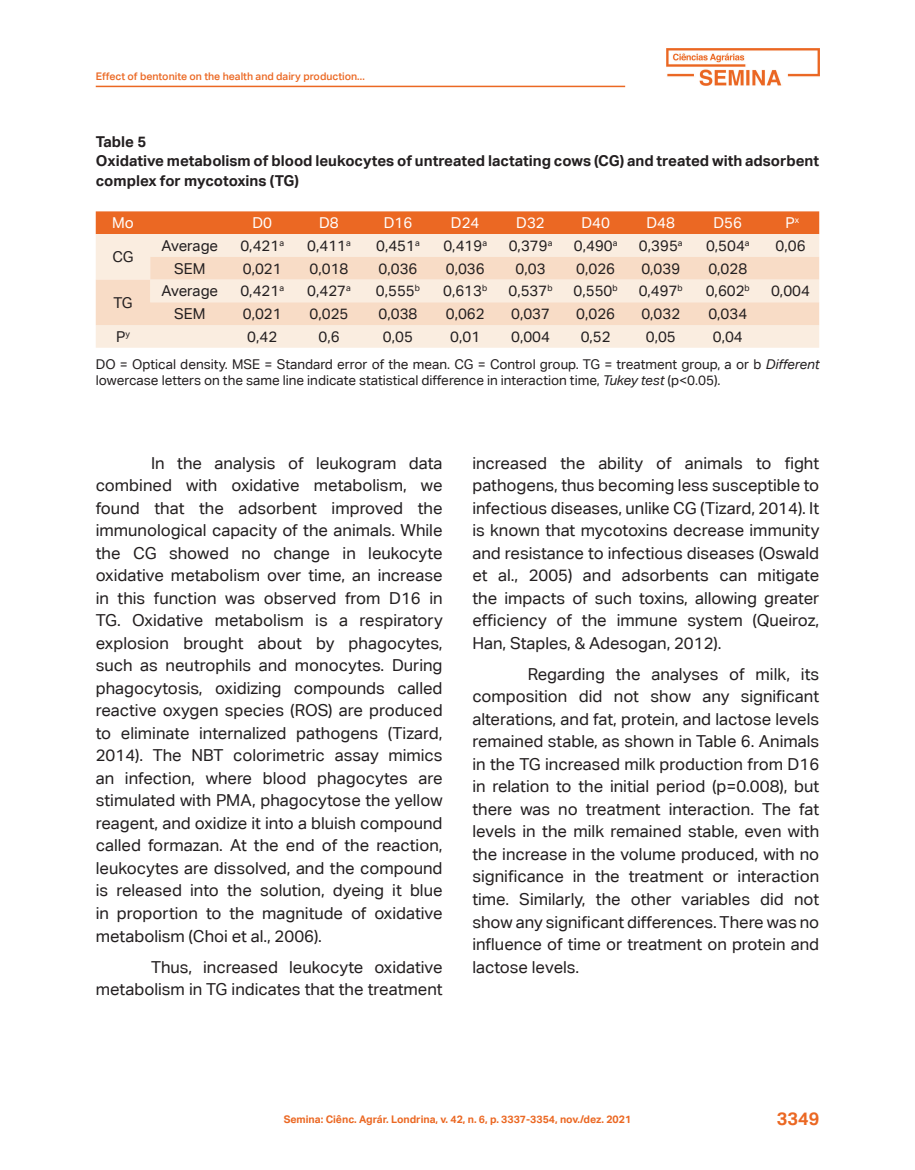
<style>
.page{position:relative;width:915px;height:1170px;background:#fff}
.page>*{position:absolute;margin:0;border:0;box-sizing:border-box;transform-origin:0 0}
.t1{font:700 18px "Aktiv Grotesk Corp";color:#eb6823}
.corpo_do_texto{font:16.5px/22.5px "Aktiv Grotesk Corp";color:#231f20;text-align:justify}
.texto_tabela{font:15px "Aktiv Grotesk Corp";color:#231f20}
.título_Tabela{font:700 15px/19.5px "Aktiv Grotesk Corp";color:#231f20}
.texto_tabela-2{font:15px "Aktiv Grotesk Corp";color:#fff}
.legenda_de_tabela{font:13.5px/16.5px "Aktiv Grotesk Corp";color:#231f20}
.t2{font:700 10.5px "Aktiv Grotesk Corp";color:#eb6823}
.t3{font:500 10.5px "Aktiv Grotesk Corp";color:#eb6823}
.s1{font-style:italic}
</style>
<div class="page">
<hr style="left:96px;top:86px;width:529px;height:1px;background:#eb6823">
<img style="left:666px;top:48px;width:152px;height:37px">
<div style="left:96px;top:211px;width:723px;height:23px;background:#eb6823"></div>
<div style="left:96px;top:234px;width:723px;height:114px;background:#faede0"></div>
<svg style="left:96px;top:257px;width:723px;height:68px;background:#f8e1ce"></svg>
<p class="t3" style="left:96px;top:69px;width:270px">Effect of bentonite on the health and dairy production...</p>
<p class="título_Tabela" style="left:96px;top:131px;width:52px">Table 5</p>
<p class="título_Tabela" style="left:96px;top:151px;width:724px">Oxidative metabolism of blood leukocytes of untreated lactating cows (CG) and treated with adsorbent complex for mycotoxins (TG)</p>
<p class="texto_tabela-2" style="left:112px;top:214px;width:23px">Mo</p>
<p class="texto_tabela-2" style="left:252px;top:214px;width:21px">D0</p>
<p class="texto_tabela-2" style="left:319px;top:214px;width:21px">D8</p>
<p class="texto_tabela-2" style="left:383px;top:214px;width:30px">D16</p>
<p class="texto_tabela-2" style="left:451px;top:214px;width:30px">D24</p>
<p class="texto_tabela-2" style="left:516px;top:214px;width:30px">D32</p>
<p class="texto_tabela-2" style="left:581px;top:214px;width:30px">D40</p>
<p class="texto_tabela-2" style="left:646px;top:214px;width:30px">D48</p>
<p class="texto_tabela-2" style="left:713px;top:214px;width:30px">D56</p>
<p class="texto_tabela-2" style="left:785px;top:214px;width:15px">P<sup>x</sup></p>
<p class="texto_tabela" style="left:112px;top:248px;width:23px">CG</p>
<p class="texto_tabela" style="left:161px;top:237px;width:58px">Average</p>
<p class="texto_tabela" style="left:240px;top:237px;width:45px">0,421<sup>a</sup></p>
<p class="texto_tabela" style="left:307px;top:237px;width:45px">0,411<sup>a</sup></p>
<p class="texto_tabela" style="left:376px;top:237px;width:45px">0,451<sup>a</sup></p>
<p class="texto_tabela" style="left:443px;top:237px;width:45px">0,419<sup>a</sup></p>
<p class="texto_tabela" style="left:508px;top:237px;width:45px">0,379<sup>a</sup></p>
<p class="texto_tabela" style="left:573px;top:237px;width:45px">0,490<sup>a</sup></p>
<p class="texto_tabela" style="left:638px;top:237px;width:45px">0,395<sup>a</sup></p>
<p class="texto_tabela" style="left:705px;top:237px;width:45px">0,504<sup>a</sup></p>
<p class="texto_tabela" style="left:775px;top:237px;width:31px">0,06</p>
<p class="texto_tabela" style="left:174px;top:259px;width:33px">SEM</p>
<p class="texto_tabela" style="left:243px;top:259px;width:40px">0,021</p>
<p class="texto_tabela" style="left:309px;top:259px;width:40px">0,018</p>
<p class="texto_tabela" style="left:378px;top:259px;width:40px">0,036</p>
<p class="texto_tabela" style="left:445px;top:259px;width:40px">0,036</p>
<p class="texto_tabela" style="left:515px;top:259px;width:31px">0,03</p>
<p class="texto_tabela" style="left:576px;top:259px;width:40px">0,026</p>
<p class="texto_tabela" style="left:641px;top:259px;width:40px">0,039</p>
<p class="texto_tabela" style="left:708px;top:259px;width:40px">0,028</p>
<p class="texto_tabela" style="left:113px;top:293px;width:21px">TG</p>
<p class="texto_tabela" style="left:161px;top:282px;width:58px">Average</p>
<p class="texto_tabela" style="left:240px;top:282px;width:45px">0,421<sup>a</sup></p>
<p class="texto_tabela" style="left:307px;top:282px;width:45px">0,427<sup>a</sup></p>
<p class="texto_tabela" style="left:376px;top:282px;width:46px">0,555<sup>b</sup></p>
<p class="texto_tabela" style="left:443px;top:282px;width:46px">0,613<sup>b</sup></p>
<p class="texto_tabela" style="left:508px;top:282px;width:46px">0,537<sup>b</sup></p>
<p class="texto_tabela" style="left:573px;top:282px;width:46px">0,550<sup>b</sup></p>
<p class="texto_tabela" style="left:638px;top:282px;width:46px">0,497<sup>b</sup></p>
<p class="texto_tabela" style="left:705px;top:282px;width:46px">0,602<sup>b</sup></p>
<p class="texto_tabela" style="left:770px;top:282px;width:40px">0,004</p>
<p class="texto_tabela" style="left:174px;top:305px;width:33px">SEM</p>
<p class="texto_tabela" style="left:243px;top:305px;width:40px">0,021</p>
<p class="texto_tabela" style="left:309px;top:305px;width:40px">0,025</p>
<p class="texto_tabela" style="left:378px;top:305px;width:40px">0,038</p>
<p class="texto_tabela" style="left:445px;top:305px;width:40px">0,062</p>
<p class="texto_tabela" style="left:511px;top:305px;width:40px">0,037</p>
<p class="texto_tabela" style="left:576px;top:305px;width:40px">0,026</p>
<p class="texto_tabela" style="left:641px;top:305px;width:40px">0,032</p>
<p class="texto_tabela" style="left:708px;top:305px;width:40px">0,034</p>
<p class="texto_tabela" style="left:116px;top:327px;width:15px">P<sup>y</sup></p>
<p class="texto_tabela" style="left:247px;top:327px;width:31px">0,42</p>
<p class="texto_tabela" style="left:318px;top:327px;width:23px">0,6</p>
<p class="texto_tabela" style="left:383px;top:327px;width:31px">0,05</p>
<p class="texto_tabela" style="left:450px;top:327px;width:31px">0,01</p>
<p class="texto_tabela" style="left:511px;top:327px;width:40px">0,004</p>
<p class="texto_tabela" style="left:580px;top:327px;width:31px">0,52</p>
<p class="texto_tabela" style="left:645px;top:327px;width:31px">0,05</p>
<p class="texto_tabela" style="left:712px;top:327px;width:31px">0,04</p>
<p class="legenda_de_tabela" style="left:96px;top:355px;width:725px">DO = Optical density. MSE = Standard error of the mean. CG = Control group. TG = treatment group, a or b <span class="s1">Different </span>lowercase letters on the same line indicate statistical difference in interaction time, <span class="s1">Tukey test</span> (p&lt;0.05).</p>
<p class="corpo_do_texto" style="left:96px;top:451px;width:348px;text-indent:55px">In the analysis of leukogram data combined with oxidative metabolism, we found that the adsorbent improved the immunological capacity of the animals. While the CG showed no change in leukocyte oxidative metabolism over time, an increase in this function was observed from D16 in TG. Oxidative metabolism is a respiratory explosion brought about by phagocytes, such as neutrophils and monocytes. During phagocytosis, oxidizing compounds called reactive oxygen species (ROS) are produced to eliminate internalized pathogens (Tizard, 2014). The NBT colorimetric assay mimics an infection, where blood phagocytes are stimulated with PMA, phagocytose the yellow reagent, and oxidize it into a bluish compound called formazan. At the end of the reaction, leukocytes are dissolved, and the compound is released into the solution, dyeing it blue in proportion to the magnitude of oxidative metabolism (Choi et al., 2006).</p>
<p class="corpo_do_texto" style="left:96px;top:955px;width:348px;text-align:right">Thus, increased leukocyte oxidative metabolism in TG indicates that the treatment</p>
<p class="corpo_do_texto" style="left:472px;top:451px;width:348px">increased the ability of animals to fight pathogens, thus becoming less susceptible to infectious diseases, unlike CG (Tizard, 2014). It is known that mycotoxins decrease immunity and resistance to infectious diseases (Oswald et al., 2005) and adsorbents can mitigate the impacts of such toxins, allowing greater efficiency of the immune system (Queiroz, Han, Staples, &amp; Adesogan, 2012).</p>
<p class="corpo_do_texto" style="left:472px;top:662px;width:348px;text-indent:55px">Regarding the analyses of milk, its composition did not show any significant alterations, and fat, protein, and lactose levels remained stable, as shown in Table 6. Animals in the TG increased milk production from D16 in relation to the initial period (p=0.008), but there was no treatment interaction. The fat levels in the milk remained stable, even with the increase in the volume produced, with no significance in the treatment or interaction time. Similarly, the other variables did not show any significant differences. There was no influence of time or treatment on protein and lactose levels.</p>
<p class="t2" style="left:283px;top:1112px;width:349px">Semina: Ciênc. Agrár. Londrina, v. 42, n. 6, p. 3337-3354, nov./dez. 2021</p>
<p class="t1" style="left:776px;top:1107px;width:44px">3349</p>
</div>
